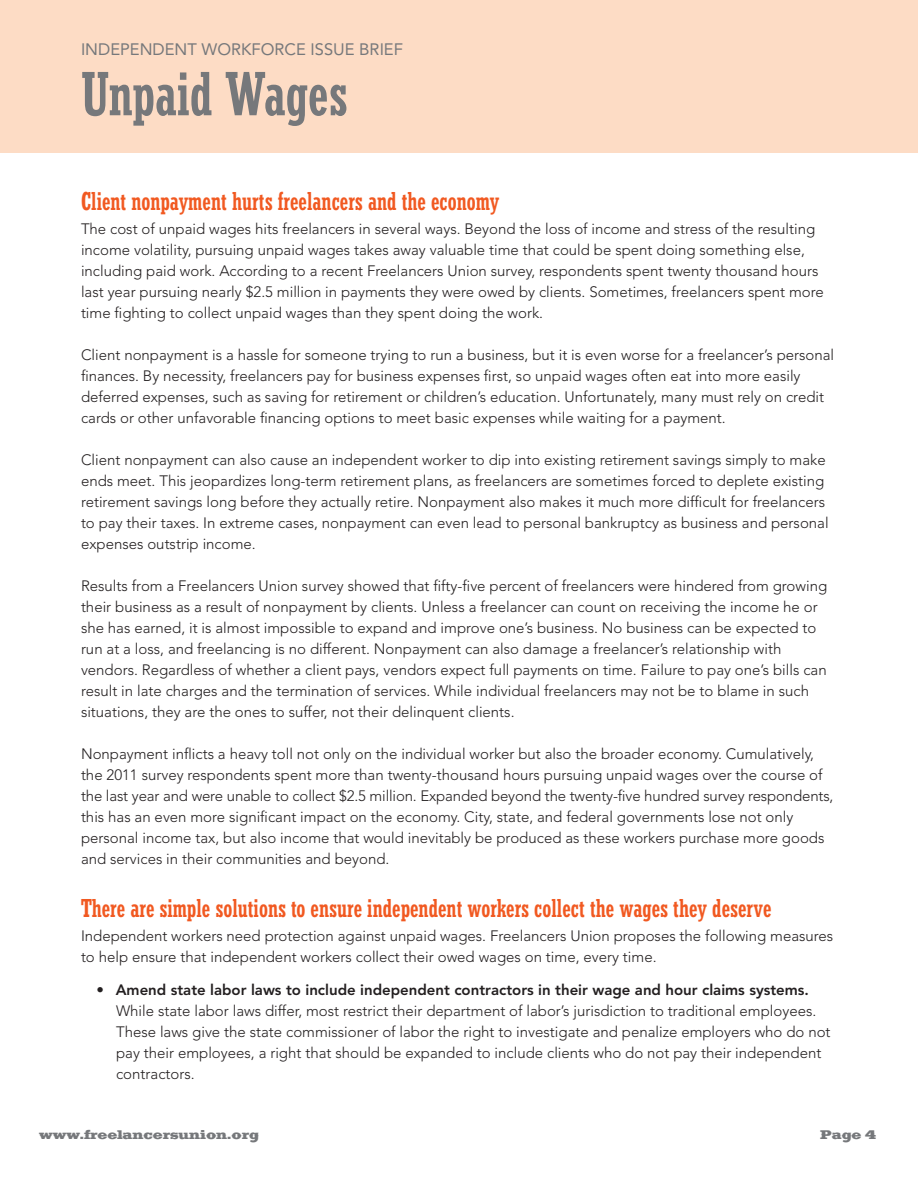
<style>
.page{position:relative;width:918px;height:1188px;background:#fff}
.page>*{position:absolute;margin:0;border:0;box-sizing:border-box;transform-origin:0 0}
.t1{font:500 condensed 64.95px "Stymie T";color:#76787b}
.t2{font:500 condensed 27px "Stymie T";color:#f15921}
.t3{font:16.5px "Avenir";color:#76787b}
.t4{font:300 15px/21px "Avenir";color:#231f20}
.t5{font:800 15px "Avenir";color:#231f20}
.t6{font:13.5px "Saddlebag";color:#76787b}
.s1{font-weight:300}
</style>
<div class="page">
<div style="left:0;top:0;width:918px;height:153px;background:#fddcc5"></div>
<p class="t3" style="left:81px;top:40px;width:323px">INDEPENDENT WORKFORCE ISSUE BRIEF</p>
<p class="t1" style="left:81px;top:56px;width:268px">Unpaid Wages</p>
<p class="t2" style="left:81px;top:185px;width:420px">Client nonpayment hurts freelancers and the economy</p>
<p class="t4" style="left:81px;top:218px;width:736px">The cost of unpaid wages hits freelancers in several ways. Beyond the loss of income and stress of the resulting income volatility, pursuing unpaid wages takes away valuable time that could be spent doing something else,</p>
<p class="t4" style="left:81px;top:260px;width:744px">including paid work. According to a recent Freelancers Union survey, respondents spent twenty thousand hours last year pursuing nearly $2.5 million in payments they were owed by clients. Sometimes, freelancers spent more time fighting to collect unpaid wages than they spent doing the work.</p>
<p class="t4" style="left:81px;top:344px;width:755px">Client nonpayment is a hassle for someone trying to run a business, but it is even worse for a freelancer’s personal finances. By necessity, freelancers pay for business expenses first, so unpaid wages often eat into more easily deferred expenses, such as saving for retirement or children’s education. Unfortunately, many must rely on credit cards or other unfavorable financing options to meet basic expenses while waiting for a payment.</p>
<p class="t4" style="left:81px;top:449px;width:749px">Client nonpayment can also cause an independent worker to dip into existing retirement savings simply to make ends meet. This jeopardizes long-term retirement plans, as freelancers are sometimes forced to deplete existing retirement savings long before they actually retire. Nonpayment also makes it much more difficult for freelancers to pay their taxes. In extreme cases, nonpayment can even lead to personal bankruptcy as business and personal expenses outstrip income.</p>
<p class="t4" style="left:81px;top:575px;width:748px">Results from a Freelancers Union survey showed that fifty-five percent of freelancers were hindered from growing their business as a result of nonpayment by clients. Unless a freelancer can count on receiving the income he or she has earned, it is almost impossible to expand and improve one’s business. No business can be expected to run at a loss, and freelancing is no different. Nonpayment can also damage a freelancer’s relationship with</p>
<p class="t4" style="left:81px;top:659px;width:747px">vendors. Regardless of whether a client pays, vendors expect full payments on time. Failure to pay one’s bills can result in late charges and the termination of services. While individual freelancers may not be to blame in such situations, they are the ones to suffer, not their delinquent clients.</p>
<p class="t4" style="left:81px;top:743px;width:754px">Nonpayment inflicts a heavy toll not only on the individual worker but also the broader economy. Cumulatively, the 2011 survey respondents spent more than twenty-thousand hours pursuing unpaid wages over the course of the last year and were unable to collect $2.5 million. Expanded beyond the twenty-five hundred survey respondents, this has an even more significant impact on the economy. City, state, and federal governments lose not only</p>
<p class="t4" style="left:81px;top:827px;width:745px">personal income tax, but also income that would inevitably be produced as these workers purchase more goods and services in their communities and beyond.</p>
<p class="t2" style="left:81px;top:892px;width:692px">There are simple solutions to ensure independent workers collect the wages they deserve</p>
<p class="t4" style="left:81px;top:925px;width:754px">Independent workers need protection against unpaid wages. Freelancers Union proposes the following measures to help ensure that independent workers collect their owed wages on time, every time.</p>
<p class="t5" style="left:97px;top:981px;width:714px"><span class="s1">•</span> Amend state labor laws to include independent contractors in their wage and hour claims systems.</p>
<p class="t4" style="left:116px;top:1000px;width:702px">While state labor laws differ, most restrict their department of labor’s jurisdiction to traditional employees.</p>
<p class="t4" style="left:116px;top:1021px;width:716px">These laws give the state commissioner of labor the right to investigate and penalize employers who do not</p>
<p class="t4" style="left:116px;top:1042px;width:707px">pay their employees, a right that should be expanded to include clients who do not pay their independent</p>
<p class="t4" style="left:116px;top:1063px;width:80px">contractors.</p>
<p class="t6" style="left:39px;top:1126px;width:221px">www.freelancersunion.org</p>
<p class="t6" style="left:820px;top:1126px;width:58px">Page 4</p>
</div>
